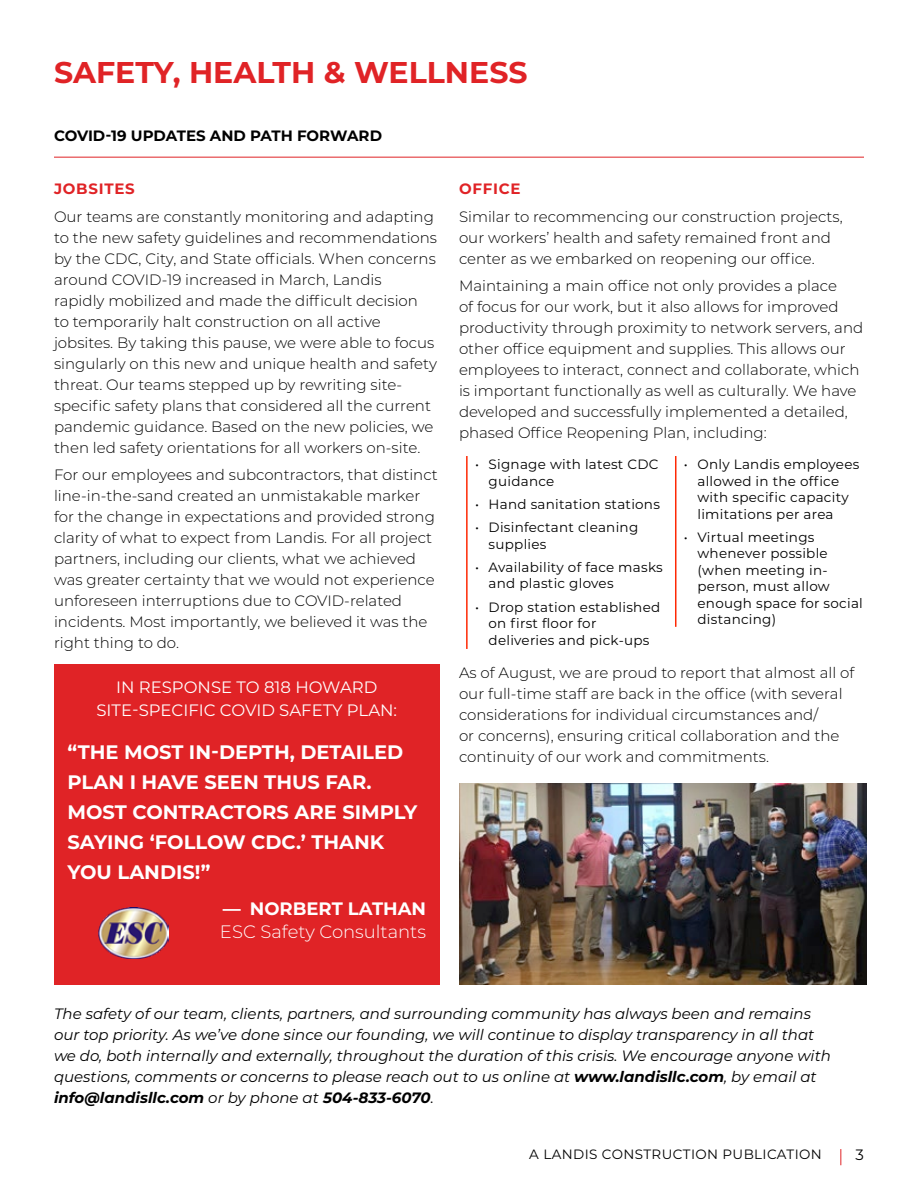
<style>
.page{position:relative;width:918px;height:1188px;background:#fff}
.page>*{position:absolute;margin:0;border:0;box-sizing:border-box;transform-origin:0 0}
.t1{font:700 30px "Montserrat";color:#e02326}
.t2{font:700 19.5px/30px "Montserrat";color:#fff}
.t3{font:300 18px "Montserrat";color:#fff}
.t4{font:700 18px "Montserrat";color:#fff}
.t5{font:16.5px/22.5px "Montserrat";color:#fff;text-align:center}
.t6{font:300 15px/21px "Montserrat";color:#000}
.t7{font:italic 15px/21px "Montserrat";color:#000}
.t8{font:700 15px "Montserrat";color:#000}
.t9{font:700 15px "Montserrat";letter-spacing:.05em;color:#e02326}
.t10{font:15px "Montserrat";color:#000}
.t11{font:13.5px/16.5px "Montserrat";letter-spacing:.02em;color:#000}
.s1{font-weight:700}
</style>
<div class="page">
<hr style="left:54px;top:157px;width:810px;height:1px;background:#e02326">
<svg style="left:840px;top:1149px;width:1px;height:16px"></svg>
<img style="left:459px;top:783px;width:408px;height:202px">
<div style="left:54px;top:664px;width:386px;height:321px;background:#e02326"></div>
<img style="left:99px;top:907px;width:69px;height:51px">
<hr style="left:466px;top:456px;width:2px;height:193px;background:#fe2905">
<hr style="left:675px;top:456px;width:1px;height:171px;background:#fe2905">
<h1 class="t1" style="left:54px;top:51px;width:475px">SAFETY, HEALTH &amp; WELLNESS</h1>
<p class="t8" style="left:54px;top:125px;width:330px">COVID-19 UPDATES AND PATH FORWARD</p>
<p class="t9" style="left:54px;top:178px;width:82px">JOBSITES</p>
<p class="t6" style="left:54px;top:205px;width:385px">Our teams are constantly monitoring and adapting to the new safety guidelines and recommendations by the CDC, City, and State officials. When concerns around COVID-19 increased in March, Landis<br>rapidly mobilized and made the difficult decision<br>to temporarily halt construction on all active jobsites. By taking this pause, we were able to focus singularly on this new and unique health and safety threat. Our teams stepped up by rewriting site&shy;specific safety plans that considered all the current pandemic guidance. Based on the new policies, we then led safety orientations for all workers on-site.</p>
<p class="t6" style="left:54px;top:464px;width:385px">For our employees and subcontractors, that distinct line-in-the-sand created an unmistakable marker for the change in expectations and provided strong clarity of what to expect from Landis. For all project partners, including our clients, what we achieved was greater certainty that we would not experience unforeseen interruptions due to COVID-related incidents. Most importantly, we believed it was the right thing to do.</p>
<p class="t5" style="left:96px;top:676px;width:302px">IN RESPONSE TO 818 HOWARD<br>SITE-SPECIFIC COVID SAFETY PLAN:</p>
<h2 class="t2" style="left:68px;top:737px;width:351px">“THE MOST IN-DEPTH, DETAILED<br>PLAN I HAVE SEEN THUS FAR.<br>MOST CONTRACTORS ARE SIMPLY<br>SAYING ‘FOLLOW CDC.’ THANK<br>YOU LANDIS!”</h2>
<p class="t4" style="left:223px;top:896px;width:205px">— NORBERT LATHAN</p>
<p class="t3" style="left:220px;top:919px;width:208px">ESC Safety Consultants</p>
<p class="t9" style="left:459px;top:178px;width:63px">OFFICE</p>
<p class="t6" style="left:459px;top:205px;width:385px">Similar to recommencing our construction projects, our workers’ health and safety remained front and center as we embarked on reopening our office.</p>
<p class="t6" style="left:459px;top:275px;width:406px">Maintaining a main office not only provides a place<br>of focus for our work, but it also allows for improved productivity through proximity to network servers, and other office equipment and supplies. This allows our employees to interact, connect and collaborate, which is important functionally as well as culturally. We have developed and successfully implemented a detailed, phased Office Reopening Plan, including:</p>
<p class="t11" style="left:489px;top:456px;width:172px;text-indent:-14px">• Signage with latest CDC guidance</p>
<p class="t11" style="left:475px;top:495px;width:186px">• Hand sanitation stations</p>
<p class="t11" style="left:489px;top:519px;width:151px;text-indent:-14px">• Disinfectant cleaning supplies</p>
<p class="t11" style="left:489px;top:558px;width:176px;text-indent:-14px">• Availability of face masks and plastic gloves</p>
<p class="t11" style="left:489px;top:598px;width:173px;text-indent:-14px">• Drop station established on first floor for deliveries and pick‐ups</p>
<p class="t11" style="left:697px;top:456px;width:163px;text-indent:-14px">• Only Landis employees allowed in the office with specific capacity limitations per area</p>
<p class="t11" style="left:697px;top:528px;width:167px;text-indent:-14px">• Virtual meetings whenever possible (when meeting in&shy;person, must allow enough space for social distancing)</p>
<p class="t6" style="left:459px;top:662px;width:397px">As of August, we are proud to report that almost all of our full-time staff are back in the office (with several considerations for individual circumstances and/<br>or concerns), ensuring critical collaboration and the continuity of our work and commitments.</p>
<p class="t7" style="left:54px;top:1002px;width:778px">The safety of our team, clients, partners, and surrounding community has always been and remains our top priority. As we’ve done since our founding, we will continue to display transparency in all that we do, both internally and externally, throughout the duration of this crisis. We encourage anyone with questions, comments or concerns to please reach out to us online at <span class="s1">www.landisllc.com</span>, by email at <span class="s1">info@landisllc.com</span> or by phone at <span class="s1">504-833-6070</span>.</p>
<p class="t11" style="left:529px;top:1145px;width:294px">A LANDIS CONSTRUCTION PUBLICATION</p>
<p class="t10" style="left:856px;top:1145px;width:10px">3</p>
</div>
